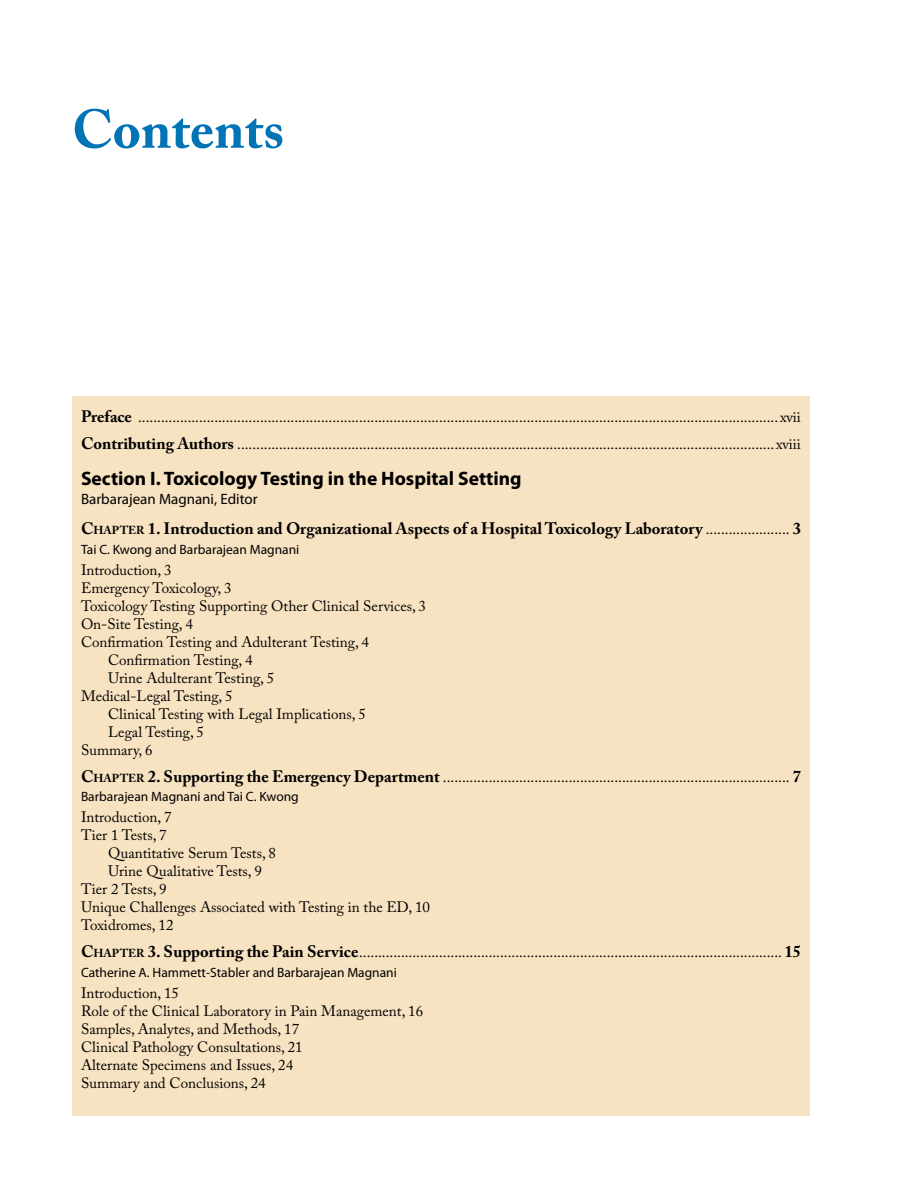
<style>
.page{position:relative;width:918px;height:1188px;background:#fff}
.page>*{position:absolute;margin:0;border:0;box-sizing:border-box;transform-origin:0 0}
.t1{font:700 54px "Adobe Caslon Pro";color:#0074b4}
.t2{font:700 19.5px "Myriad Pro";color:#000}
.t3{font:700 16.5px "Adobe Caslon Pro";color:#000}
.t4{font:15px/18px "Adobe Caslon Pro";color:#000}
.t5{font:15px "Myriad Pro";color:#000}
.t6{font:13.5px "Myriad Pro";color:#000}
.s1{font-weight:700;font-size:16.5px}
.s2{font-style:inherit}
.s3{font-size:11.55px}
.s4{font-weight:400;font-size:15px}
.s5{font-weight:700;font-size:11.55px}
</style>
<div class="page">
<div style="left:72px;top:396px;width:738px;height:720px;background:#f7e2c1"></div>
<h1 class="t1" style="left:72px;top:97px;width:214px">Contents</h1>
<p class="t4" style="left:81px;top:403px;width:721px;line-height:27px"><span class="s1">Preface</span> ........................................................................................................................................................................ xvii<br><span class="s1">Contributing Authors</span> .............................................................................................................................................xviii</p>
<h2 class="t2" style="left:81px;top:465px;width:442px">Section I. Toxicology Testing in the Hospital Setting</h2>
<p class="t5" style="left:81px;top:490px;width:178px">Barbarajean Magnani, Editor</p>
<p class="t3" style="left:81px;top:519px;width:721px"><span class="s2">C</span><span class="s3">HAPTER</span> 1. Introduction and Organizational Aspects of a Hospital Toxicology Laboratory <span class="s4">......................</span> 3</p>
<p class="t6" style="left:81px;top:541px;width:220px">Tai C. Kwong and Barbarajean Magnani</p>
<p class="t4" style="left:81px;top:560px;width:92px">Introduction, 3</p>
<p class="t4" style="left:81px;top:578px;width:152px">Emergency Toxicology, 3</p>
<p class="t4" style="left:81px;top:596px;width:347px">Toxicology Testing Supporting Other Clinical Services, 3</p>
<p class="t4" style="left:81px;top:614px;width:113px">On-Site Testing, 4</p>
<p class="t4" style="left:81px;top:632px;width:290px">Confirmation Testing and Adulterant Testing, 4</p>
<p class="t4" style="left:108px;top:650px;width:146px">Confirmation Testing, 4</p>
<p class="t4" style="left:108px;top:668px;width:168px">Urine Adulterant Testing, 5</p>
<p class="t4" style="left:81px;top:686px;width:153px">Medical-Legal Testing, 5</p>
<p class="t4" style="left:108px;top:704px;width:259px">Clinical Testing with Legal Implications, 5</p>
<p class="t4" style="left:108px;top:722px;width:98px">Legal Testing, 5</p>
<p class="t4" style="left:81px;top:740px;width:73px">Summary, 6</p>
<p class="t4" style="left:81px;top:767px;width:721px"><span class="s1">C</span><span class="s5">HAPTER</span> <span class="s1">2</span><span class="s1">. Supporting the Emergency Department</span> ........................................................................................... <span class="s1">7</span></p>
<p class="t6" style="left:81px;top:788px;width:219px">Barbarajean Magnani and Tai C. Kwong</p>
<p class="t4" style="left:81px;top:808px;width:92px">Introduction, 7</p>
<p class="t4" style="left:81px;top:826px;width:87px">Tier 1 Tests, 7</p>
<p class="t4" style="left:108px;top:844px;width:170px">Quantitative Serum Tests, 8</p>
<p class="t4" style="left:108px;top:862px;width:156px">Urine Qualitative Tests, 9</p>
<p class="t4" style="left:81px;top:880px;width:87px">Tier 2 Tests, 9</p>
<p class="t4" style="left:81px;top:898px;width:351px">Unique Challenges Associated with Testing in the ED, 10</p>
<p class="t4" style="left:81px;top:916px;width:94px">Toxidromes, 12</p>
<p class="t4" style="left:81px;top:943px;width:721px"><span class="s1">C</span><span class="s5">HAPTER</span> <span class="s1">3.</span> <span class="s1">Supporting the Pain Service</span>............................................................................................................... <span class="s1">15</span></p>
<p class="t6" style="left:81px;top:964px;width:317px">Catherine A. Hammett-Stabler and Barbarajean Magnani</p>
<p class="t4" style="left:81px;top:983px;width:344px">Introduction, 15<br>Role of the Clinical Laboratory in Pain Management, 16<br>Samples, Analytes, and Methods, 17<br>Clinical Pathology Consultations, 21<br>Alternate Specimens and Issues, 24<br>Summary and Conclusions, 24</p>
</div>
